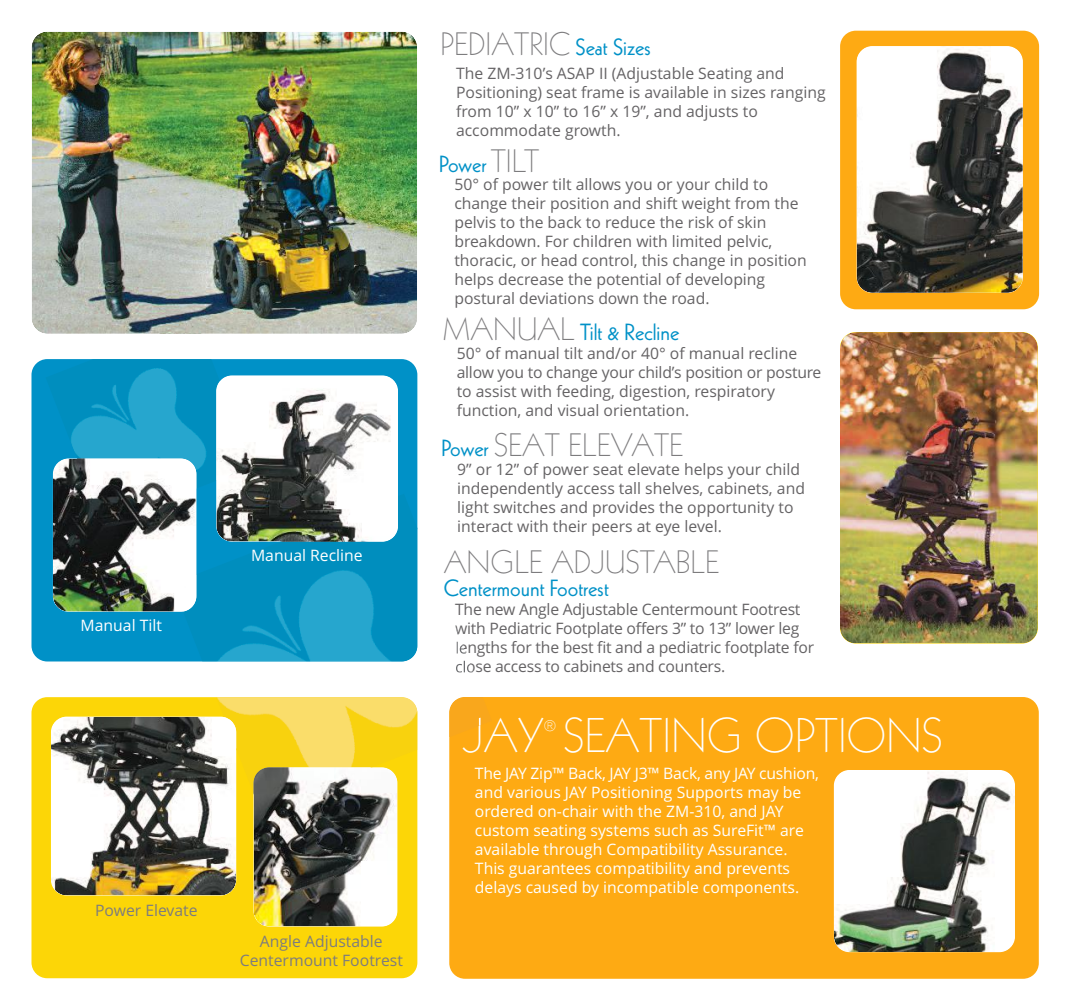
<style>
.page{position:relative;width:1071px;height:1008px;background:#fff}
.page>*{position:absolute;margin:0;border:0;box-sizing:border-box;transform-origin:0 0}
.t1{font:300 47.25px "Kabel LT Std";color:#fff}
.t2{font:300 31.5px "Kabel LT Std";color:#7d7c7e}
.t3{font:22.75px "Kabel LT Std";color:#0091c7}
.t4{font:15.75px/19.1px "Open Sans";color:#656365}
.t5{font:15.75px/19.1px "Open Sans";color:#fff}
.t6{font:15.75px/19.1px "Open Sans";color:#7d7c7e;text-align:center}
.t7{font:300 14.7px "Kabel LT Std";color:#fff}
.s1{font-weight:400;font-size:22.75px;color:#0091c7}
.s2{font-weight:300;font-size:31.5px;color:#7d7c7e}
</style>
<div class="page">
<img style="left:32px;top:32px;width:385px;height:302px;border-radius:16px">
<div style="left:32px;top:359px;width:385px;height:303px;background:#0091c7;border-radius:16px"></div>
<div style="left:32px;top:697px;width:385px;height:281px;background:#fcd607;border-radius:16px"></div>
<div style="left:840px;top:31px;width:199px;height:278px;background:#feaa13;border-radius:16px"></div>
<img style="left:840px;top:332px;width:198px;height:312px;border-radius:16px">
<div style="left:449px;top:697px;width:590px;height:282px;background:#feaa13;border-radius:16px"></div>
<img style="left:254px;top:767px;width:143px;height:160px;border-radius:16px">
<img style="left:53px;top:458px;width:143px;height:154px;border-radius:16px">
<img style="left:857px;top:46px;width:166px;height:247px;border-radius:16px">
<img style="left:216px;top:375px;width:182px;height:167px;border-radius:16px">
<img style="left:834px;top:770px;width:181px;height:182px;border-radius:16px">
<img style="left:51px;top:717px;width:185px;height:179px;border-radius:16px">
<img style="left:158px;top:319px;width:44px;height:15px">
<img style="left:46px;top:359px;width:174px;height:129px">
<img style="left:77px;top:458px;width:119px;height:67px">
<img style="left:216px;top:381px;width:37px;height:100px">
<img style="left:202px;top:528px;width:263px;height:222px">
<svg style="left:455px;top:626px;width:5px;height:9px"></svg>
<img style="left:456px;top:641px;width:10px;height:14px">
<img style="left:456px;top:661px;width:17px;height:12px">
<img style="left:183px;top:494px;width:234px;height:168px">
<img style="left:216px;top:697px;width:201px;height:96px">
<img style="left:449px;top:697px;width:16px;height:40px">
<svg style="left:478px;top:717px;width:3px;height:9px"></svg>
<img style="left:254px;top:767px;width:118px;height:44px">
<img style="left:172px;top:574px;width:24px;height:38px">
<img style="left:280px;top:496px;width:118px;height:46px">
<img style="left:224px;top:717px;width:12px;height:32px">
<p class="t5" style="left:81px;top:616px;width:83px">Manual Tilt</p>
<p class="t6" style="left:95px;top:901px;width:104px">Power Elevate</p>
<p class="t5" style="left:251px;top:546px;width:113px">Manual Recline</p>
<p class="t6" style="left:240px;top:932px;width:165px">Angle Adjustable<br>Centermount Footrest</p>
<h2 class="t2" style="left:440px;top:32px;width:212px">PEDIATRIC <span class="s1">Seat Sizes</span></h2>
<p class="t4" style="left:456px;top:64px;width:371px">The ZM-310’s ASAP II (Adjustable Seating and Positioning) seat frame is available in sizes ranging from 10” x 10” to 16” x 19”, and adjusts to accommodate growth.</p>
<p class="t4" style="left:454px;top:175px;width:354px">50° of power tilt allows you or your child to change their position and shift weight from the pelvis to the back to reduce the risk of skin breakdown. For children with limited pelvic, thoracic, or head control, this change in position helps decrease the potential of developing postural deviations down the road.</p>
<h3 class="t3" style="left:439px;top:156px;width:102px">Power <span class="s2">TILT</span></h3>
<h3 class="t3" style="left:442px;top:323px;width:238px"><span class="s2">MANUAL</span> Tilt &amp; Recline</h3>
<p class="t4" style="left:457px;top:344px;width:366px">50° of manual tilt and/or 40° of manual recline allow you to change your child’s position or posture to assist with feeding, digestion, respiratory function, and visual orientation.</p>
<h2 class="t2" style="left:441px;top:434px;width:243px"><span class="s1">Power</span> SEAT ELEVATE</h2>
<p class="t4" style="left:457px;top:460px;width:349px">9” or 12” of power seat elevate helps your child independently access tall shelves, cabinets, and light switches and provides the opportunity to interact with their peers at eye level.</p>
<h2 class="t2" style="left:444px;top:550px;width:277px">ANGLE ADJUSTABLE</h2>
<h3 class="t3" style="left:444px;top:579px;width:166px">Centermount Footrest</h3>
<p class="t4" style="left:455px;top:601px;width:361px">The new Angle Adjustable Centermount Footrest with Pediatric Footplate offers 3” to 13” lower leg lengths for the best fit and a pediatric footplate for close access to cabinets and counters.</p>
<h1 class="t1" style="left:463px;top:718px;width:482px">JAY SEATING OPTIONS</h1>
<p class="t7" style="left:544px;top:721px;width:13px">®</p>
<p class="t5" style="left:475px;top:764px;width:346px">The JAY Zip™ Back, JAY J3™ Back, any JAY cushion, and various JAY Positioning Supports may be ordered on-chair with the ZM-310, and JAY custom seating systems such as SureFit™ are available through Compatibility Assurance.<br>This guarantees compatibility and prevents delays caused by incompatible components.</p>
</div>
